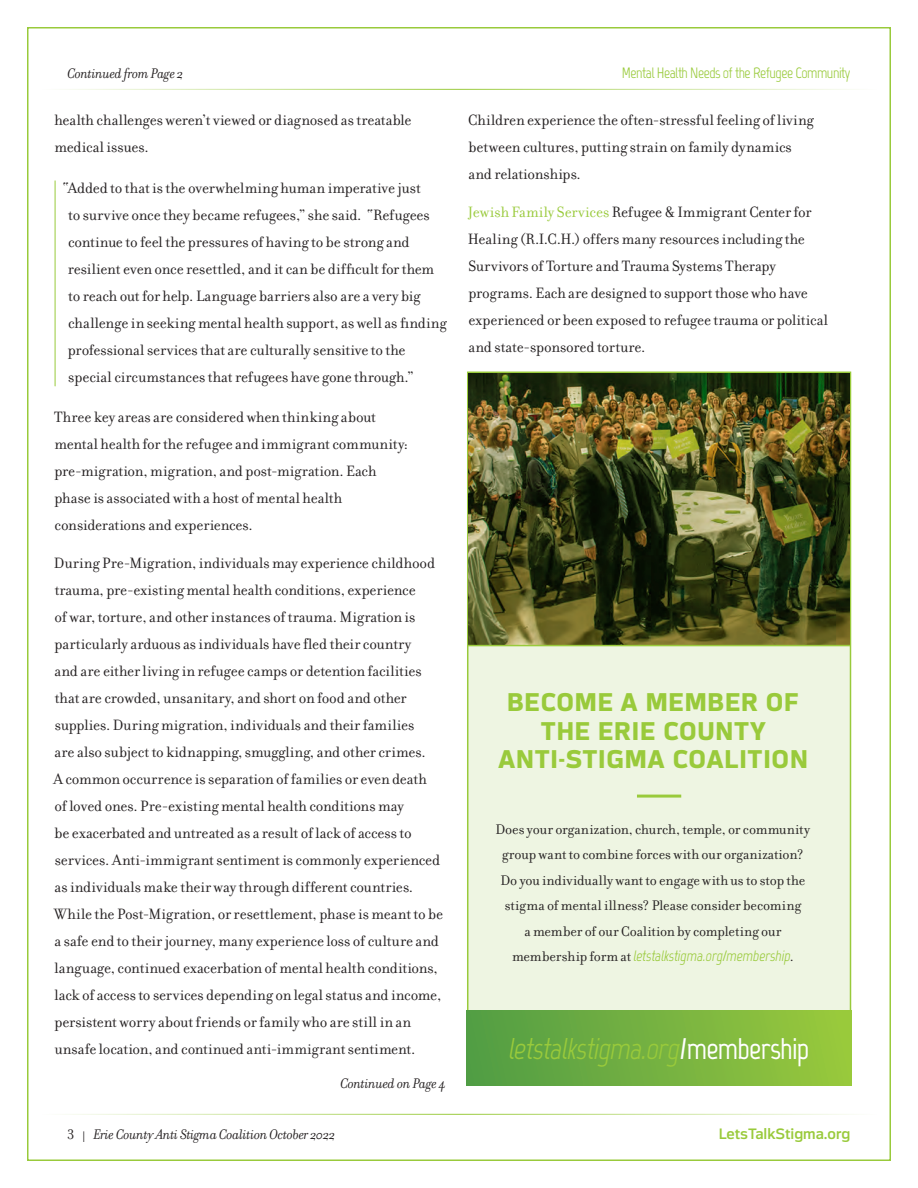
<style>
.page{position:relative;width:918px;height:1188px;background:#fff}
.page>*{position:absolute;margin:0;border:0;box-sizing:border-box;transform-origin:0 0}
.t1{font:italic 30px "Marvel";letter-spacing:-.025em;color:#99ca3b}
.t2{font:700 25.5px/28.5px "Endzone Sans";letter-spacing:.03em;color:#99ca3b;text-align:center}
.t3{font:16.2px/27px "Filosofia";letter-spacing:-.005em;color:#231f20}
.t4{font:15px/25.5px "Filosofia";letter-spacing:-.005em;color:#231f20;text-align:center}
.t5{font:italic 15px "Filosofia";letter-spacing:-.02em;color:#231f20}
.t6{font:italic 15px "Marvel";letter-spacing:-.01em;color:#99ca3b}
.t7{font:15px "Marvel";letter-spacing:-.03em;color:#99ca3b}
.t8{font:500 15px "Endzone Sans";color:#99ca3b}
.s1{color:#99ca3b}
.s2{font-family:"Filosofia";font-style:normal;color:#231f20}
.s3{font-weight:700;font-style:normal;color:#fff}
.s4{font-style:normal}
</style>
<div class="page">
<hr style="left:55px;top:181px;width:1px;height:205px;background:#99ca3b">
<hr style="left:27px;top:89px;width:864px;height:1px;background:#99ca3b">
<div style="left:467px;top:372px;width:384px;height:714px;background:#eef5e2;border:2px solid #99ca3b"></div>
<img style="left:469px;top:373px;width:381px;height:272px">
<hr style="left:468px;top:645px;width:382px;height:1px;background:#99ca3b">
<div style="left:467px;top:1010px;width:384px;height:76px;background:linear-gradient(to right,#519c45,#9ac93c)"></div>
<hr style="left:637px;top:795px;width:44px;height:3px;background:#99ca3b">
<hr style="left:27px;top:1114px;width:864px;height:1px;background:#99ca3b">
<p class="t5" style="left:68px;top:66px;width:117px">Continued from Page 2</p>
<p class="t7" style="left:622px;top:64px;width:230px">Mental Health Needs of the Refugee Community</p>
<p class="t3" style="left:54px;top:107px;width:359px">health challenges weren’t viewed or diagnosed as treatable medical issues.</p>
<p class="t3" style="left:68px;top:174px;width:380px;text-indent:-5px">“Added to that is the overwhelming human imperative just<br>to survive once they became refugees,” she said. “Refugees continue to feel the pressures of having to be strong and resilient even once resettled, and it can be difficult for them to reach out for help. Language barriers also are a very big challenge in seeking mental health support, as well as finding professional services that are culturally sensitive to the special circumstances that refugees have gone through.”</p>
<p class="t3" style="left:54px;top:404px;width:356px">Three key areas are considered when thinking about mental health for the refugee and immigrant community: pre-migration, migration, and post-migration. Each phase is associated with a host of mental health considerations and experiences.</p>
<p class="t3" style="left:54px;top:550px;width:391px">During Pre-Migration, individuals may experience childhood trauma, pre-existing mental health conditions, experience<br>of war, torture, and other instances of trauma. Migration is particularly arduous as individuals have fled their country<br>and are either living in refugee camps or detention facilities that are crowded, unsanitary, and short on food and other supplies. During migration, individuals and their families<br>are also subject to kidnapping, smuggling, and other crimes.<br>A common occurrence is separation of families or even death<br>of loved ones. Pre-existing mental health conditions may<br>be exacerbated and untreated as a result of lack of access to services. Anti-immigrant sentiment is commonly experienced as individuals make their way through different countries.<br>While the Post-Migration, or resettlement, phase is meant to be a safe end to their journey, many experience loss of culture and language, continued exacerbation of mental health conditions, lack of access to services depending on legal status and income, persistent worry about friends or family who are still in an unsafe location, and continued anti-immigrant sentiment.</p>
<p class="t5" style="left:340px;top:1075px;width:107px">Continued on Page 4</p>
<p class="t3" style="left:468px;top:107px;width:347px">Children experience the often-stressful feeling of living between cultures, putting strain on family dynamics and relationships.</p>
<p class="t3" style="left:468px;top:198px;width:362px"><span class="s1">Jewish Family Services</span> Refugee &amp; Immigrant Center for Healing (R.I.C.H.) offers many resources including the Survivors of Torture and Trauma Systems Therapy programs. Each are designed to support those who have experienced or been exposed to refugee trauma or political and state-sponsored torture.</p>
<h2 class="t2" style="left:498px;top:688px;width:311px">BECOME A MEMBER OF<br>THE ERIE COUNTY<br>ANTI-STIGMA COALITION</h2>
<p class="t4" style="left:496px;top:816px;width:316px">Does your organization, church, temple, or community group want to combine forces with our organization?<br>Do you individually want to engage with us to stop the stigma of mental illness? Please consider becoming<br>a member of our Coalition by completing our</p>
<p class="t6" style="left:512px;top:947px;width:283px"><span class="s2">membership form at</span> letstalkstigma.org/membership<span class="s2">.</span></p>
<h1 class="t1" style="left:509px;top:1031px;width:302px">letstalkstigma.org<span class="s3">/membership</span></h1>
<p class="t5" style="left:68px;top:1126px;width:269px"><span class="s4">3 |</span> Erie County Anti Stigma Coalition October 2022</p>
<p class="t8" style="left:719px;top:1126px;width:133px">LetsTalkStigma.org</p>
</div>
